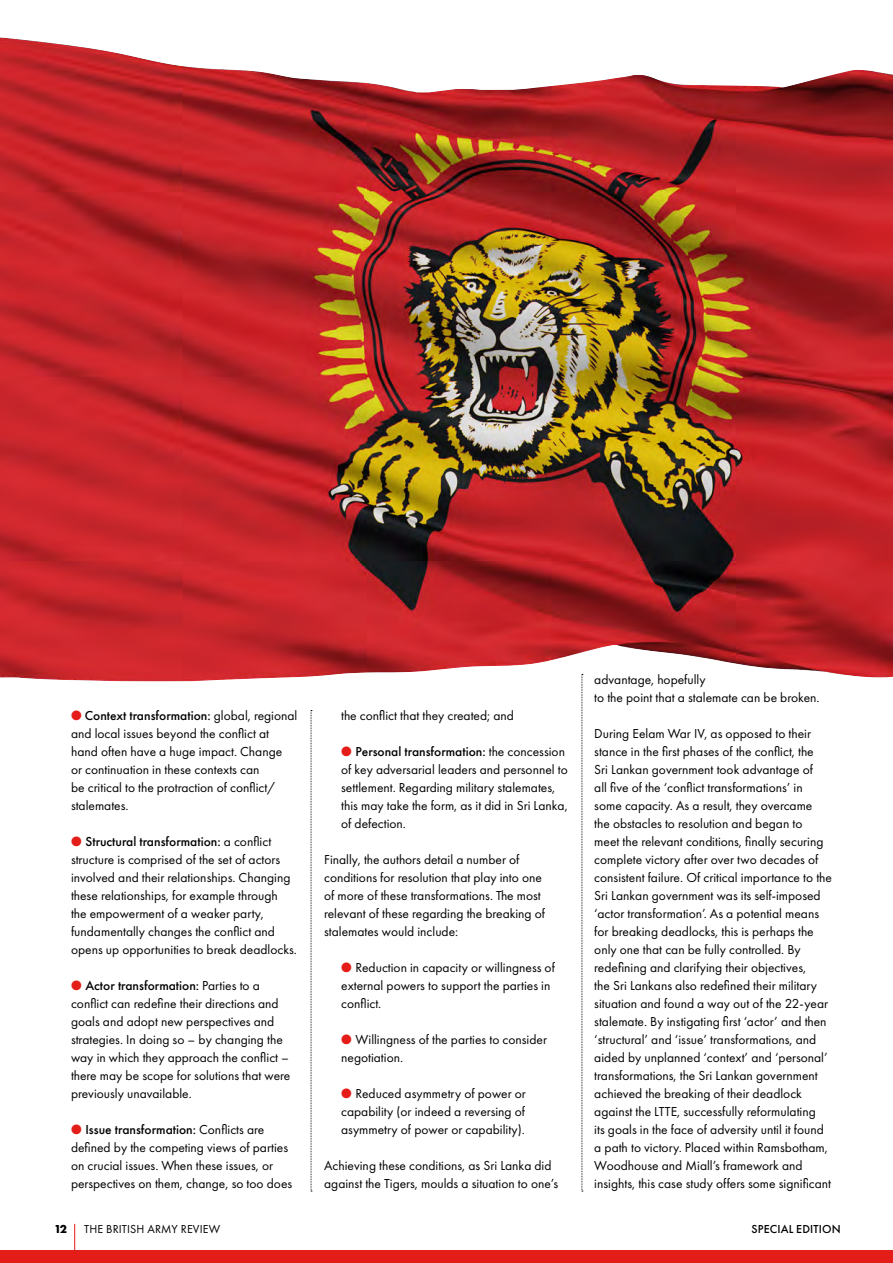
<style>
.page{position:relative;width:893px;height:1263px;background:#fff}
.page>*{position:absolute;margin:0;border:0;box-sizing:border-box;transform-origin:0 0}
.t1{font:13.5px/18px "Futura PT";color:#000}
.t2{font:12px "Futura PT";letter-spacing:.01em;color:#000}
.t3{font:500 12px "Futura PT";letter-spacing:.01em;color:#000}
.t4{font:700 12px "Futura PT";color:#000}
.s1{color:#e41d18}
.s2{font-weight:500}
</style>
<div class="page">
<img style="left:0;top:37px;width:893px;height:644px">
<svg style="left:311px;top:710px;width:1px;height:482px"></svg>
<svg style="left:582px;top:674px;width:1px;height:518px"></svg>
<div style="left:0;top:1250px;width:893px;height:13px;background:#e41d18"></div>
<svg style="left:74px;top:1224px;width:1px;height:26px"></svg>
<p class="t1" style="left:71px;top:706px;width:228px"><span class="s1">●</span> <span class="s2">Context transformation:</span> global, regional and local issues beyond the conflict at hand often have a huge impact. Change<br>or continuation in these contexts can<br>be critical to the protraction of conflict/ stalemates.</p>
<p class="t1" style="left:71px;top:832px;width:227px"><span class="s1">●</span> <span class="s2">Structural transformation:</span> a conflict structure is comprised of the set of actors involved and their relationships. Changing these relationships, for example through<br>the empowerment of a weaker party, fundamentally changes the conflict and opens up opportunities to break deadlocks.</p>
<p class="t1" style="left:71px;top:976px;width:221px"><span class="s1">●</span> <span class="s2">Actor transformation:</span> Parties to a conflict can redefine their directions and goals and adopt new perspectives and strategies. In doing so – by changing the way in which they approach the conflict – there may be scope for solutions that were previously unavailable.</p>
<p class="t1" style="left:71px;top:1120px;width:223px"><span class="s1">●</span> <span class="s2">Issue transformation:</span> Conflicts are defined by the competing views of parties on crucial issues. When these issues, or perspectives on them, change, so too does</p>
<p class="t1" style="left:341px;top:706px;width:174px">the conflict that they created; and</p>
<p class="t1" style="left:341px;top:742px;width:228px"><span class="s1">●</span> <span class="s2">Personal transformation:</span> the concession of key adversarial leaders and personnel to settlement. Regarding military stalemates, this may take the form, as it did in Sri Lanka, of defection.</p>
<p class="t1" style="left:324px;top:850px;width:223px">Finally, the authors detail a number of conditions for resolution that play into one of more of these transformations. The most relevant of these regarding the breaking of stalemates would include:</p>
<p class="t1" style="left:341px;top:958px;width:215px"><span class="s1">●</span> Reduction in capacity or willingness of external powers to support the parties in conflict.</p>
<p class="t1" style="left:341px;top:1030px;width:207px"><span class="s1">●</span> Willingness of the parties to consider negotiation.</p>
<p class="t1" style="left:341px;top:1084px;width:186px;text-align:justify"><span class="s1">●</span> Reduced asymmetry of power or capability (or indeed a reversing of asymmetry of power or capability).</p>
<p class="t1" style="left:324px;top:1156px;width:236px">Achieving these conditions, as Sri Lanka did against the Tigers, moulds a situation to one’s</p>
<p class="t1" style="left:594px;top:670px;width:227px">advantage, hopefully<br>to the point that a stalemate can be broken.</p>
<p class="t1" style="left:594px;top:724px;width:239px">During Eelam War IV, as opposed to their stance in the first phases of the conflict, the<br>Sri Lankan government took advantage of<br>all five of the ‘conflict transformations’ in some capacity. As a result, they overcame<br>the obstacles to resolution and began to<br>meet the relevant conditions, finally securing complete victory after over two decades of consistent failure. Of critical importance to the Sri Lankan government was its self-imposed ‘actor transformation’. As a potential means for breaking deadlocks, this is perhaps the only one that can be fully controlled. By redefining and clarifying their objectives,<br>the Sri Lankans also redefined their military situation and found a way out of the 22-year stalemate. By instigating first ‘actor’ and then ‘structural’ and ‘issue’ transformations, and aided by unplanned ‘context’ and ‘personal’ transformations, the Sri Lankan government achieved the breaking of their deadlock against the LTTE, successfully reformulating<br>its goals in the face of adversity until it found a path to victory. Placed within Ramsbotham, Woodhouse and Miall’s framework and insights, this case study offers some significant</p>
<p class="t4" style="left:54px;top:1221px;width:14px">12</p>
<p class="t2" style="left:84px;top:1222px;width:137px">THE BRITISH ARMY REVIEW</p>
<p class="t3" style="left:751px;top:1222px;width:91px">SPECIAL EDITION</p>
</div>
